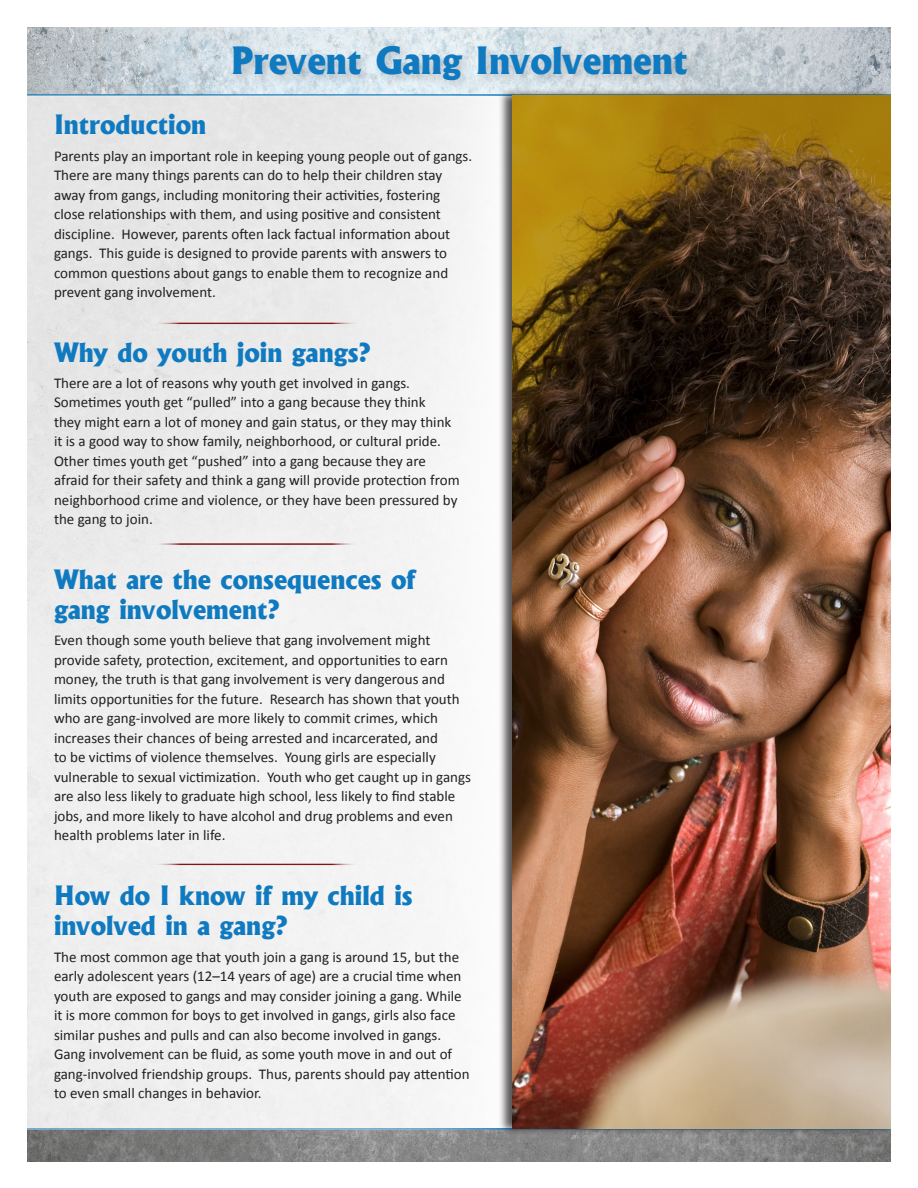
<style>
.page{position:relative;width:918px;height:1188px;background:#fff}
.page>*{position:absolute;margin:0;border:0;box-sizing:border-box;transform-origin:0 0}
.t1{font:800 36px "Albertus";color:#107ac0}
.t2{font:800 25.5px/30.6px "Albertus";color:#107ac0}
.body_text{font:15px/19.5px "Calibri";color:#231f20}
</style>
<div class="page">
<img style="left:27px;top:27px;width:864px;height:67px">
<img style="left:27px;top:1130px;width:864px;height:31px">
<hr style="left:27px;top:94px;width:864px;height:2px;background:#107ac0">
<img style="left:27px;top:96px;width:471px;height:1034px">
<hr style="left:153px;top:323px;width:206px;height:1px;background:#831418">
<hr style="left:153px;top:543px;width:206px;height:2px;background:#831418">
<hr style="left:153px;top:864px;width:206px;height:1px;background:#831418">
<div style="left:231px;top:43px;width:468px;height:49px;background:#231f20;opacity:.18"></div>
<div style="left:498px;top:88px;width:394px;height:1048px;background:#231f20;opacity:.75"></div>
<img style="left:513px;top:96px;width:378px;height:1032px">
<h1 class="t1" style="left:230px;top:38px;width:459px">Prevent Gang Involvement</h1>
<h2 class="t2" style="left:54px;top:110px;width:154px">Introduction</h2>
<p class="body_text" style="left:54px;top:146px;width:420px">Parents play an important role in keeping young people out of gangs.<br>There are many things parents can do to help their children stay away from gangs, including monitoring their activities, fostering close relationships with them, and using positive and consistent discipline. However, parents often lack factual information about gangs. This guide is designed to provide parents with answers to common questions about gangs to enable them to recognize and prevent gang involvement.</p>
<h2 class="t2" style="left:54px;top:337px;width:318px">Why do youth join gangs?</h2>
<p class="body_text" style="left:54px;top:373px;width:407px">There are a lot of reasons why youth get involved in gangs.<br>Sometimes youth get “pulled” into a gang because they think<br>they might earn a lot of money and gain status, or they may think it is a good way to show family, neighborhood, or cultural pride.<br>Other times youth get “pushed” into a gang because they are afraid for their safety and think a gang will provide protection from neighborhood crime and violence, or they have been pressured by the gang to join.</p>
<h2 class="t2" style="left:54px;top:564px;width:363px">What are the consequences of gang involvement?</h2>
<p class="body_text" style="left:54px;top:631px;width:419px">Even though some youth believe that gang involvement might provide safety, protection, excitement, and opportunities to earn money, the truth is that gang involvement is very dangerous and limits opportunities for the future. Research has shown that youth who are gang-involved are more likely to commit crimes, which increases their chances of being arrested and incarcerated, and<br>to be victims of violence themselves. Young girls are especially vulnerable to sexual victimization. Youth who get caught up in gangs are also less likely to graduate high school, less likely to find stable jobs, and more likely to have alcohol and drug problems and even health problems later in life.</p>
<h2 class="t2" style="left:54px;top:880px;width:360px">How do I know if my child is involved in a gang?</h2>
<p class="body_text" style="left:54px;top:947px;width:417px">The most common age that youth join a gang is around 15, but the early adolescent years (12–14 years of age) are a crucial time when youth are exposed to gangs and may consider joining a gang. While it is more common for boys to get involved in gangs, girls also face similar pushes and pulls and can also become involved in gangs.<br>Gang involvement can be fluid, as some youth move in and out of gang-involved friendship groups. Thus, parents should pay attention to even small changes in behavior.</p>
</div>
